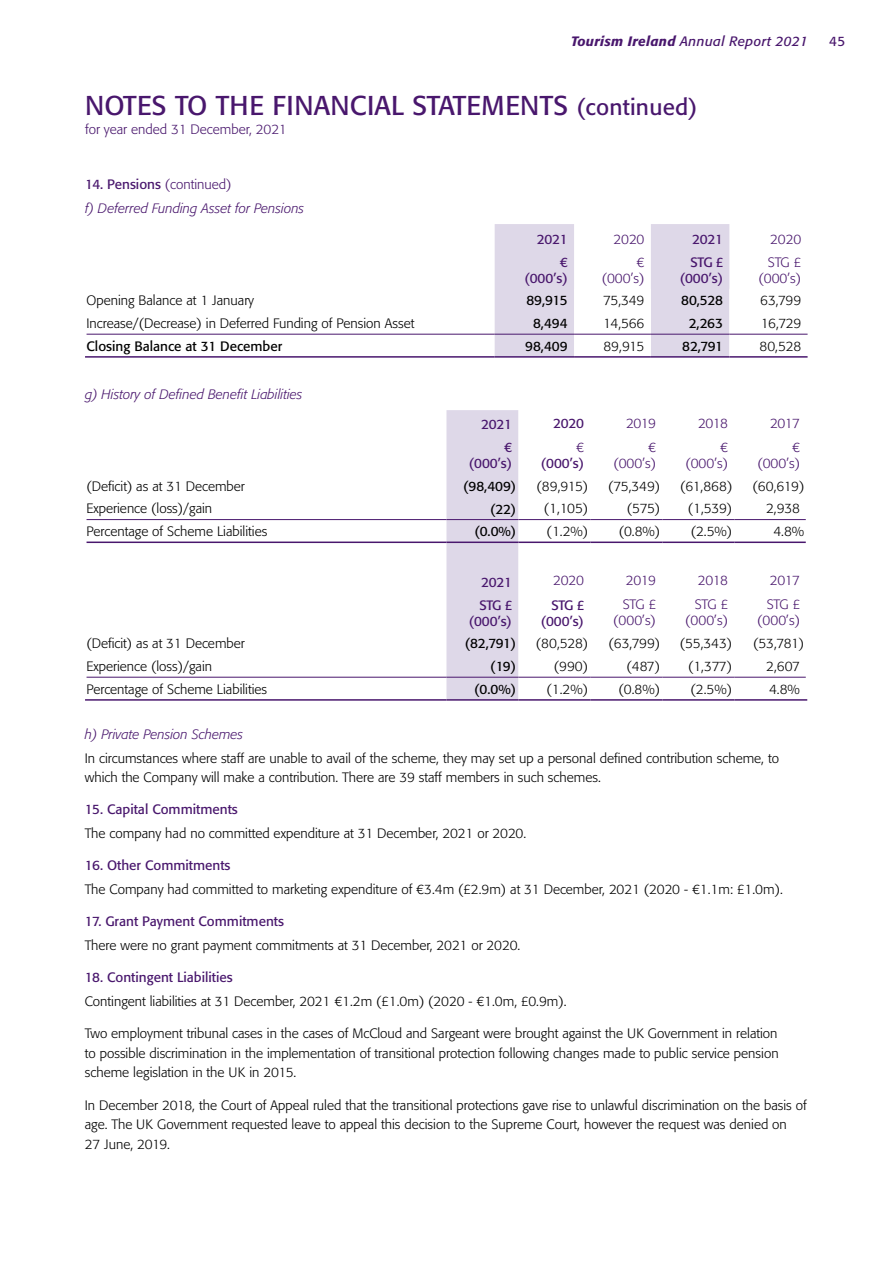
<style>
.page{position:relative;width:893px;height:1263px;background:#fff}
.page>*{position:absolute;margin:0;border:0;box-sizing:border-box;transform-origin:0 0}
.t1{font:27px "Formata";letter-spacing:.01em;color:#49176d}
.t2{font:300 13.5px/19.5px "Formata";color:#000}
.t3{font:13.5px/16.2px "Formata";color:#49176d;text-align:right}
.t4{font:300 13.5px/16.2px "Formata";color:#49176d;text-align:right}
.t5{font:italic 300 13.5px/23.7px "Formata";color:#49176d}
.t6{font:13.5px "Formata";color:#000}
.t7{font:italic 13.5px "Formata";letter-spacing:.025em;color:#49176d}
.s1{font-weight:500}
.s2{font-size:22.5px}
.s3{font-weight:400;font-style:normal}
.s4{font-style:normal}
.s5{font-weight:400}
</style>
<div class="page">
<svg style="left:495px;top:224px;width:313px;height:132px"></svg>
<hr style="left:87px;top:334px;width:408px;height:1px;background:#49176d">
<hr style="left:495px;top:334px;width:79px;height:1px;background:#49176d">
<hr style="left:574px;top:334px;width:77px;height:1px;background:#49176d">
<hr style="left:495px;top:356px;width:79px;height:2px;background:#49176d">
<hr style="left:574px;top:356px;width:77px;height:2px;background:#49176d">
<hr style="left:85px;top:356px;width:410px;height:2px;background:#49176d">
<hr style="left:651px;top:334px;width:78px;height:1px;background:#49176d">
<hr style="left:729px;top:334px;width:79px;height:1px;background:#49176d">
<hr style="left:651px;top:356px;width:78px;height:2px;background:#49176d">
<hr style="left:729px;top:356px;width:79px;height:2px;background:#49176d">
<svg style="left:446px;top:410px;width:216px;height:289px"></svg>
<hr style="left:87px;top:519px;width:359px;height:1px;background:#49176d">
<hr style="left:734px;top:519px;width:72px;height:1px;background:#49176d">
<hr style="left:87px;top:677px;width:359px;height:1px;background:#49176d">
<hr style="left:734px;top:677px;width:72px;height:1px;background:#49176d">
<hr style="left:446px;top:519px;width:72px;height:1px;background:#49176d">
<hr style="left:518px;top:519px;width:72px;height:1px;background:#49176d">
<hr style="left:590px;top:519px;width:72px;height:1px;background:#49176d">
<hr style="left:662px;top:519px;width:72px;height:1px;background:#49176d">
<hr style="left:446px;top:541px;width:72px;height:2px;background:#49176d">
<hr style="left:518px;top:541px;width:72px;height:2px;background:#49176d">
<hr style="left:590px;top:541px;width:72px;height:2px;background:#49176d">
<hr style="left:662px;top:541px;width:72px;height:2px;background:#49176d">
<hr style="left:87px;top:541px;width:359px;height:2px;background:#49176d">
<hr style="left:734px;top:541px;width:72px;height:2px;background:#49176d">
<hr style="left:85px;top:699px;width:361px;height:2px;background:#49176d">
<hr style="left:734px;top:699px;width:73px;height:2px;background:#49176d">
<hr style="left:446px;top:677px;width:72px;height:1px;background:#49176d">
<hr style="left:518px;top:677px;width:72px;height:1px;background:#49176d">
<hr style="left:590px;top:677px;width:72px;height:1px;background:#49176d">
<hr style="left:446px;top:699px;width:72px;height:2px;background:#49176d">
<hr style="left:518px;top:699px;width:72px;height:2px;background:#49176d">
<hr style="left:590px;top:699px;width:72px;height:2px;background:#49176d">
<hr style="left:662px;top:677px;width:72px;height:1px;background:#49176d">
<hr style="left:662px;top:699px;width:72px;height:2px;background:#49176d">
<p class="t7" style="left:571px;top:33px;width:238px"><span class="s1">Tourism Ireland</span> Annual Report 2021</p>
<p class="t3" style="left:829px;top:33px;width:18px">45</p>
<h1 class="t1" style="left:85px;top:89px;width:614px">NOTES TO THE FINANCIAL STATEMENTS <span class="s2">(continued)</span></h1>
<p class="t4" style="left:85px;top:122px;width:203px">for year ended 31 December, 2021</p>
<p class="t5" style="left:85px;top:173px;width:221px"><span class="s3">14. Pensions</span> <span class="s4">(continued)<br></span>f) Deferred Funding Asset for Pensions</p>
<p class="t3" style="left:537px;top:231px;width:32px">2021</p>
<p class="t4" style="left:614px;top:231px;width:32px">2020</p>
<p class="t3" style="left:692px;top:231px;width:32px">2021</p>
<p class="t4" style="left:770px;top:231px;width:32px">2020</p>
<p class="t3" style="left:524px;top:254px;width:45px">€ (000’s)</p>
<p class="t4" style="left:602px;top:254px;width:44px">€ (000’s)</p>
<p class="t3" style="left:680px;top:254px;width:45px">STG £ (000’s)</p>
<p class="t4" style="left:758px;top:254px;width:44px">STG £ (000’s)</p>
<p class="t2" style="left:87px;top:291px;width:169px">Opening Balance at 1 January</p>
<p class="t6" style="left:526px;top:292px;width:43px">89,915</p>
<p class="t2" style="left:603px;top:291px;width:43px">75,349</p>
<p class="t6" style="left:681px;top:292px;width:43px">80,528</p>
<p class="t2" style="left:760px;top:291px;width:43px">63,799</p>
<p class="t2" style="left:87px;top:314px;width:329px">Increase/(Decrease) in Deferred Funding of Pension Asset</p>
<p class="t6" style="left:533px;top:315px;width:36px">8,494</p>
<p class="t2" style="left:603px;top:314px;width:43px">14,566</p>
<p class="t6" style="left:689px;top:315px;width:36px">2,263</p>
<p class="t2" style="left:761px;top:314px;width:42px">16,729</p>
<p class="t6" style="left:87px;top:338px;width:197px">Closing Balance at 31 December</p>
<p class="t6" style="left:525px;top:338px;width:44px">98,409</p>
<p class="t2" style="left:603px;top:336px;width:43px">89,915</p>
<p class="t6" style="left:682px;top:338px;width:42px">82,791</p>
<p class="t2" style="left:760px;top:336px;width:43px">80,528</p>
<p class="t5" style="left:85px;top:383px;width:219px">g) History of Defined Benefit Liabilities</p>
<p class="t3" style="left:481px;top:416px;width:32px">2021</p>
<p class="t3" style="left:553px;top:415px;width:32px">2020</p>
<p class="t4" style="left:626px;top:415px;width:32px">2019</p>
<p class="t4" style="left:698px;top:415px;width:32px">2018</p>
<p class="t4" style="left:770px;top:415px;width:32px">2017</p>
<p class="t3" style="left:469px;top:439px;width:45px">€ (000’s)</p>
<p class="t4" style="left:576px;top:439px;width:9px">€</p>
<p class="t4" style="left:613px;top:439px;width:44px">€ (000’s)</p>
<p class="t4" style="left:685px;top:439px;width:44px">€ (000’s)</p>
<p class="t4" style="left:757px;top:439px;width:44px">€ (000’s)</p>
<p class="t3" style="left:541px;top:455px;width:45px">(000’s)</p>
<p class="t2" style="left:87px;top:476px;width:160px">(Deficit) as at 31 December</p>
<p class="t6" style="left:463px;top:478px;width:55px">(98,409)</p>
<p class="t2" style="left:537px;top:476px;width:53px">(89,915)</p>
<p class="t2" style="left:608px;top:476px;width:54px">(75,349)</p>
<p class="t2" style="left:680px;top:476px;width:54px">(61,868)</p>
<p class="t2" style="left:753px;top:476px;width:53px">(60,619)</p>
<p class="t2" style="left:86px;top:499px;width:127px">Experience (loss)/gain</p>
<p class="t2" style="left:490px;top:499px;width:100px"><span class="s5">(22)</span> (1,105)</p>
<p class="t2" style="left:627px;top:499px;width:35px">(575)</p>
<p class="t2" style="left:688px;top:499px;width:46px">(1,539)</p>
<p class="t2" style="left:766px;top:499px;width:36px">2,938</p>
<p class="t2" style="left:86px;top:522px;width:182px">Percentage of Scheme Liabilities</p>
<p class="t6" style="left:474px;top:523px;width:43px">(0.0%)</p>
<p class="t2" style="left:547px;top:522px;width:43px">(1.2%)</p>
<p class="t2" style="left:619px;top:522px;width:43px">(0.8%)</p>
<p class="t2" style="left:691px;top:522px;width:43px">(2.5%)</p>
<p class="t2" style="left:773px;top:522px;width:32px">4.8%</p>
<p class="t3" style="left:481px;top:574px;width:32px">2021</p>
<p class="t4" style="left:553px;top:573px;width:32px">2020</p>
<p class="t4" style="left:626px;top:573px;width:32px">2019</p>
<p class="t4" style="left:698px;top:573px;width:32px">2018</p>
<p class="t4" style="left:770px;top:573px;width:32px">2017</p>
<p class="t3" style="left:469px;top:597px;width:45px">STG £ (000’s)</p>
<p class="t3" style="left:541px;top:597px;width:45px">STG £ (000’s)</p>
<p class="t4" style="left:613px;top:596px;width:44px">STG £ (000’s)</p>
<p class="t4" style="left:685px;top:596px;width:44px">STG £ (000’s)</p>
<p class="t4" style="left:757px;top:596px;width:44px">STG £ (000’s)</p>
<p class="t2" style="left:86px;top:634px;width:160px">(Deficit) as at 31 December</p>
<p class="t6" style="left:465px;top:635px;width:53px">(82,791)</p>
<p class="t2" style="left:536px;top:634px;width:54px">(80,528)</p>
<p class="t2" style="left:608px;top:634px;width:53px">(63,799)</p>
<p class="t2" style="left:680px;top:634px;width:54px">(55,343)</p>
<p class="t2" style="left:753px;top:634px;width:52px">(53,781)</p>
<p class="t2" style="left:86px;top:656px;width:127px">Experience (loss)/gain</p>
<p class="t6" style="left:490px;top:658px;width:27px">(19)</p>
<p class="t2" style="left:554px;top:656px;width:36px">(990)</p>
<p class="t2" style="left:626px;top:656px;width:35px">(487)</p>
<p class="t2" style="left:688px;top:656px;width:46px">(1,377)</p>
<p class="t2" style="left:766px;top:656px;width:35px">2,607</p>
<p class="t2" style="left:86px;top:679px;width:182px">Percentage of Scheme Liabilities</p>
<p class="t6" style="left:474px;top:681px;width:43px">(0.0%)</p>
<p class="t2" style="left:547px;top:679px;width:43px">(1.2%)</p>
<p class="t2" style="left:618px;top:679px;width:43px">(0.8%)</p>
<p class="t2" style="left:690px;top:679px;width:43px">(2.5%)</p>
<p class="t2" style="left:769px;top:679px;width:32px">4.8%</p>
<p class="t5" style="left:85px;top:722px;width:160px">h) Private Pension Schemes</p>
<p class="t2" style="left:85px;top:748px;width:696px">In circumstances where staff are unable to avail of the scheme, they may set up a personal defined contribution scheme, to which the Company will make a contribution. There are 39 staff members in such schemes.</p>
<p class="t3" style="left:85px;top:801px;width:155px">15. Capital Commitments</p>
<p class="t2" style="left:85px;top:824px;width:443px">The company had no committed expenditure at 31 December, 2021 or 2020.</p>
<p class="t3" style="left:85px;top:857px;width:147px">16. Other Commitments</p>
<p class="t2" style="left:85px;top:880px;width:699px">The Company had committed to marketing expenditure of €3.4m (£2.9m) at 31 December, 2021 (2020 - €1.1m: £1.0m).</p>
<p class="t3" style="left:85px;top:913px;width:201px">17. Grant Payment Commitments</p>
<p class="t2" style="left:85px;top:936px;width:437px">There were no grant payment commitments at 31 December, 2021 or 2020.</p>
<p class="t3" style="left:85px;top:969px;width:149px">18. Contingent Liabilities</p>
<p class="t2" style="left:85px;top:992px;width:483px">Contingent liabilities at 31 December, 2021 €1.2m (£1.0m) (2020 - €1.0m, £0.9m).</p>
<p class="t2" style="left:85px;top:1024px;width:695px;text-align:justify">Two employment tribunal cases in the cases of McCloud and Sargeant were brought against the UK Government in relation to possible discrimination in the implementation of transitional protection following changes made to public service pension scheme legislation in the UK in 2015.</p>
<p class="t2" style="left:85px;top:1095px;width:723px">In December 2018, the Court of Appeal ruled that the transitional protections gave rise to unlawful discrimination on the basis of age. The UK Government requested leave to appeal this decision to the Supreme Court, however the request was denied on<br>27 June, 2019.</p>
</div>
